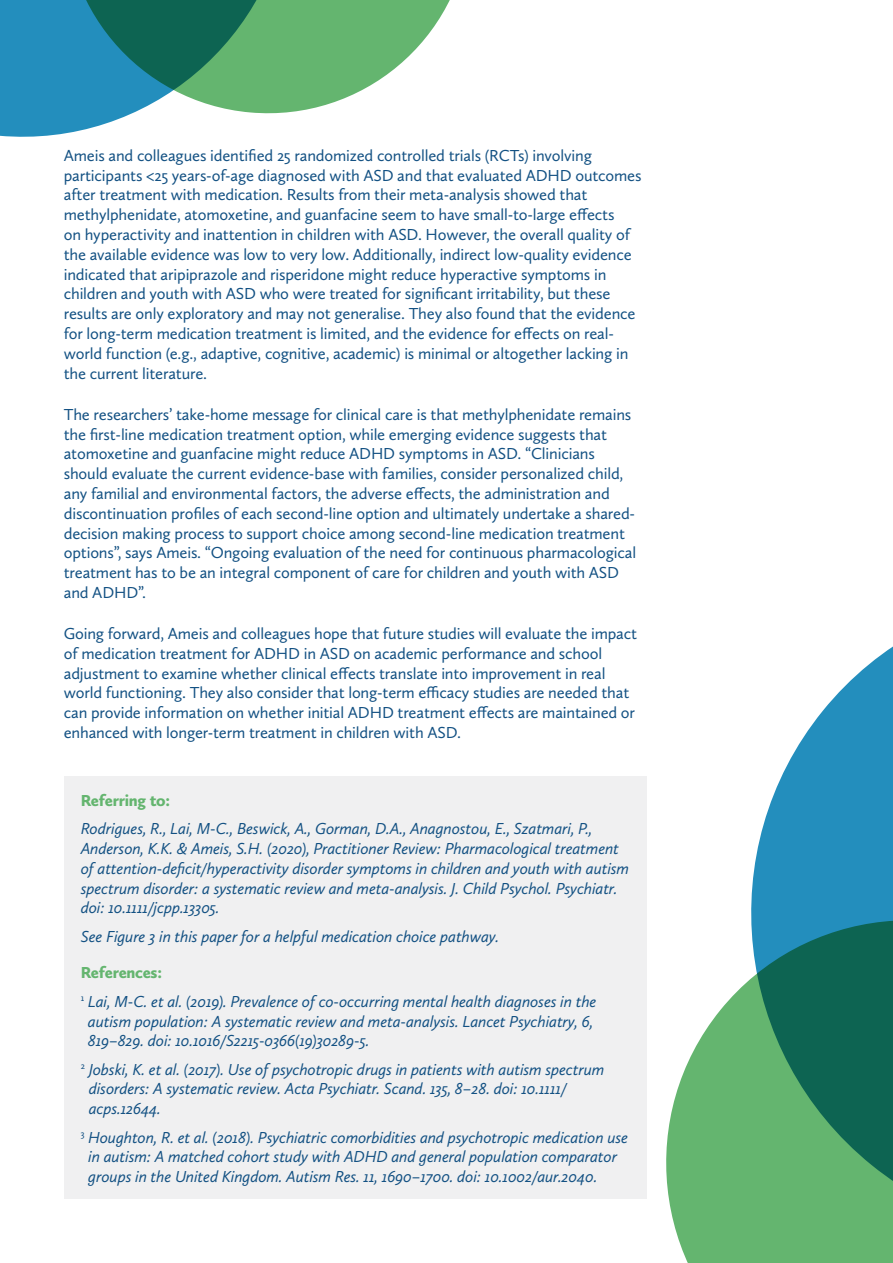
<style>
.page{position:relative;width:893px;height:1263px;background:#fff}
.page>*{position:absolute;margin:0;border:0;box-sizing:border-box;transform-origin:0 0}
.t1{font:16.5px/19.8px "Calluna Sans";letter-spacing:-.01em;color:#135183}
.t2{font:italic 16.5px/19.8px "Calluna Sans";letter-spacing:-.01em;color:#135183}
.t3{font:900 16.5px "Calluna Sans";letter-spacing:-.015em;color:#64b56f}
.s1{font-weight:900;font-style:normal;color:#64b56f}
</style>
<div class="page">
<div style="left:64px;top:776px;width:582px;height:423px;background:#f0f0f1"></div>
<svg style="left:752px;top:646px;width:141px;height:244px;fill:#238ebd"></svg>
<svg style="left:646px;top:890px;width:247px;height:373px"></svg>
<div style="left:0;top:0;width:110px;height:137px;background:#238ebd"></div>
<svg style="left:56px;top:0;width:394px;height:122px"></svg>
<p class="t1" style="left:64px;top:145px;width:579px">Ameis and colleagues identified 25 randomized controlled trials (RCTs) involving participants &lt;25 years-of-age diagnosed with ASD and that evaluated ADHD outcomes after treatment with medication. Results from their meta-analysis showed that methylphenidate, atomoxetine, and guanfacine seem to have small-to-large effects<br>on hyperactivity and inattention in children with ASD. However, the overall quality of the available evidence was low to very low. Additionally, indirect low-quality evidence indicated that aripiprazole and risperidone might reduce hyperactive symptoms in children and youth with ASD who were treated for significant irritability, but these results are only exploratory and may not generalise. They also found that the evidence for long-term medication treatment is limited, and the evidence for effects on real&shy;world function (e.g., adaptive, cognitive, academic) is minimal or altogether lacking in the current literature.</p>
<p class="t1" style="left:64px;top:404px;width:574px">The researchers’ take-home message for clinical care is that methylphenidate remains the first-line medication treatment option, while emerging evidence suggests that atomoxetine and guanfacine might reduce ADHD symptoms in ASD. “Clinicians should evaluate the current evidence-base with families, consider personalized child, any familial and environmental factors, the adverse effects, the administration and discontinuation profiles of each second-line option and ultimately undertake a shared&shy;decision making process to support choice among second-line medication treatment options”, says Ameis. “Ongoing evaluation of the need for continuous pharmacological treatment has to be an integral component of care for children and youth with ASD and ADHD”.</p>
<p class="t1" style="left:64px;top:623px;width:575px">Going forward, Ameis and colleagues hope that future studies will evaluate the impact of medication treatment for ADHD in ASD on academic performance and school adjustment to examine whether clinical effects translate into improvement in real world functioning. They also consider that long-term efficacy studies are needed that can provide information on whether initial ADHD treatment effects are maintained or enhanced with longer-term treatment in children with ASD.</p>
<p class="t3" style="left:81px;top:790px;width:91px">Referring to:</p>
<p class="t2" style="left:81px;top:818px;width:550px">Rodrigues, R., Lai, M-C., Beswick, A., Gorman, D.A., Anagnostou, E., Szatmari, P., Anderson, K.K. &amp; Ameis, S.H. (2020), Practitioner Review: Pharmacological treatment of attention-deficit/hyperactivity disorder symptoms in children and youth with autism spectrum disorder: a systematic review and meta-analysis. J. Child Psychol. Psychiatr. doi: 10.1111/jcpp.13305.</p>
<p class="t2" style="left:81px;top:926px;width:420px">See Figure 3 in this paper for a helpful medication choice pathway.</p>
<p class="t2" style="left:81px;top:958px;width:517px;line-height:28.3px"><span class="s1">References:<br></span><sup>1</sup> Lai, M-C. et al. (2019). Prevalence of co-occurring mental health diagnoses in the</p>
<p class="t2" style="left:88px;top:1011px;width:507px">autism population: A systematic review and meta-analysis. Lancet Psychiatry, 6,<br>819–829. doi: 10.1016/S2215-0366(19)30289-5.</p>
<p class="t2" style="left:89px;top:1059px;width:517px;text-indent:-8px"><sup>2</sup> Jobski, K. et al. (2017). Use of psychotropic drugs in patients with autism spectrum disorders: A systematic review. Acta Psychiatr. Scand. 135, 8–28. doi: 10.1111/ acps.12644.</p>
<p class="t2" style="left:88px;top:1127px;width:541px;text-indent:-8px"><sup>3</sup> Houghton, R. et al. (2018). Psychiatric comorbidities and psychotropic medication use in autism: A matched cohort study with ADHD and general population comparator groups in the United Kingdom. Autism Res. 11, 1690–1700. doi: 10.1002/aur.2040.</p>
</div>
